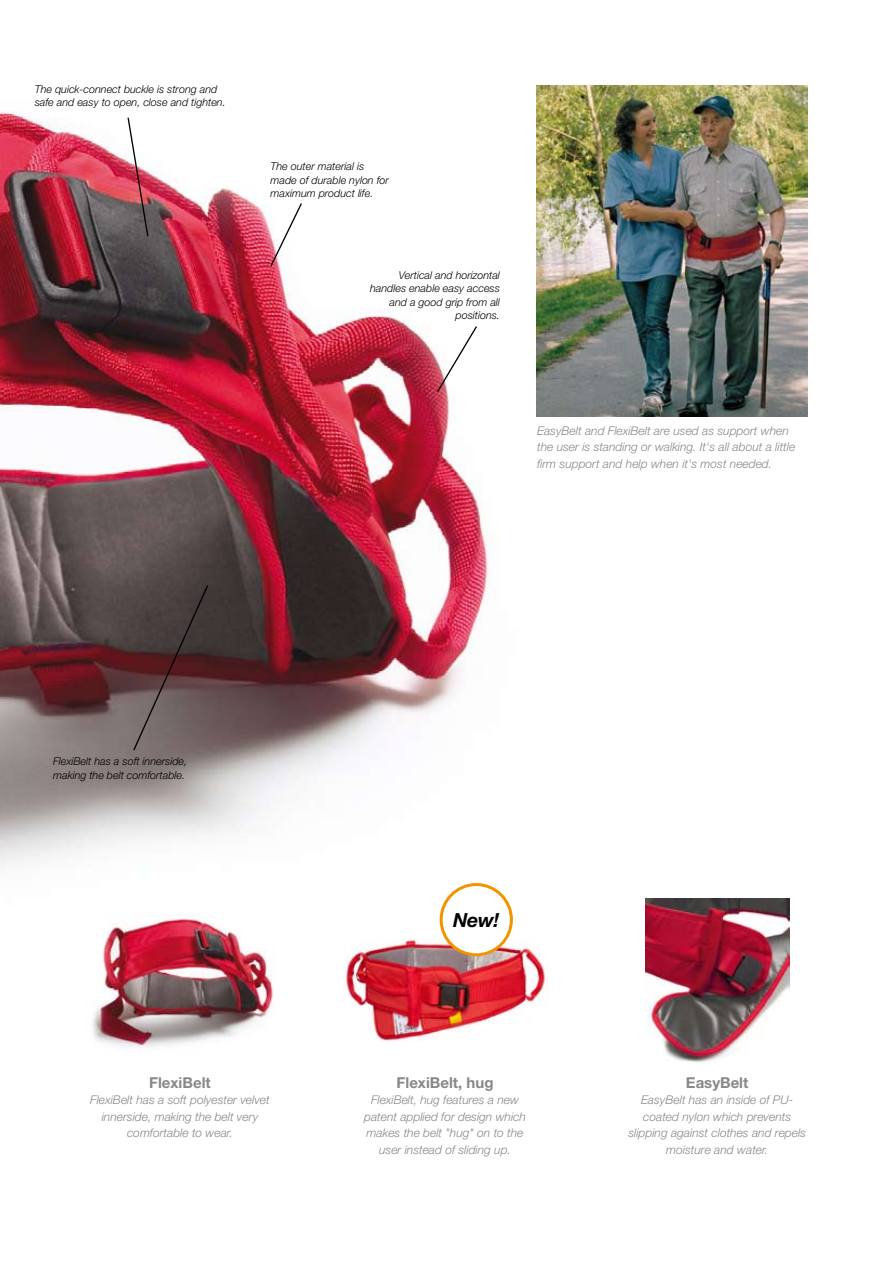
<style>
.page{position:relative;width:893px;height:1263px;background:#fff}
.page>*{position:absolute;margin:0;border:0;box-sizing:border-box;transform-origin:0 0}
.t1{font:italic 700 19.5px "Helvetica Neue";color:#000}
.t2{font:700 15px "Helvetica Neue";color:#87888a}
.t3{font:italic 300 12px/16.5px "Helvetica Neue";color:#87888a;text-align:center}
.t4{font:italic 300 10.8px/13.5px "Helvetica Neue";color:#000}
</style>
<div class="page">
<img style="left:0;top:111px;width:513px;height:828px">
<img style="left:344px;top:939px;width:204px;height:102px">
<img style="left:85px;top:896px;width:194px;height:152px">
<img style="left:645px;top:899px;width:144px;height:164px">
<svg style="left:127px;top:116px;width:22px;height:122px"></svg>
<svg style="left:269px;top:202px;width:34px;height:66px"></svg>
<svg style="left:436px;top:325px;width:42px;height:68px"></svg>
<svg style="left:132px;top:584px;width:77px;height:168px;background:#594747"></svg>
<img style="left:537px;top:85px;width:271px;height:332px">
<div style="left:441px;top:884px;width:70px;height:71px;background:#fff;border-radius:50%"></div>
<div style="left:440px;top:883px;width:73px;height:73px;border:3px solid #f29400;border-radius:50%"></div>
<p class="t4" style="left:35px;top:82px;width:192px">The quick-connect buckle is strong and safe and easy to open, close and tighten.</p>
<p class="t4" style="left:270px;top:160px;width:120px">The outer material is made of durable nylon for maximum product life.</p>
<p class="t4" style="left:370px;top:268px;width:131px;text-align:right">Vertical and horizontal handles enable easy access and a good grip from all positions.</p>
<p class="t3" style="left:537px;top:422px;width:260px;text-align:left">EasyBelt and FlexiBelt are used as support when the user is standing or walking. It's all about a little firm support and help when it's most needed.</p>
<p class="t4" style="left:53px;top:754px;width:135px">FlexiBelt has a soft innerside, making the belt comfortable.</p>
<p class="t2" style="left:149px;top:1073px;width:63px">FlexiBelt</p>
<p class="t3" style="left:90px;top:1091px;width:181px">FlexiBelt has a soft polyester velvet innerside, making the belt very comfortable to wear.</p>
<h1 class="t1" style="left:453px;top:908px;width:48px">New!</h1>
<p class="t2" style="left:397px;top:1073px;width:98px">FlexiBelt, hug</p>
<p class="t3" style="left:364px;top:1091px;width:163px">FlexiBelt, hug features a new patent applied for design which makes the belt "hug" on to the user instead of sliding up.</p>
<p class="t2" style="left:686px;top:1073px;width:64px">EasyBelt</p>
<p class="t3" style="left:628px;top:1091px;width:179px">EasyBelt has an inside of PU&shy;coated nylon which prevents slipping against clothes and repels moisture and water.</p>
</div>
